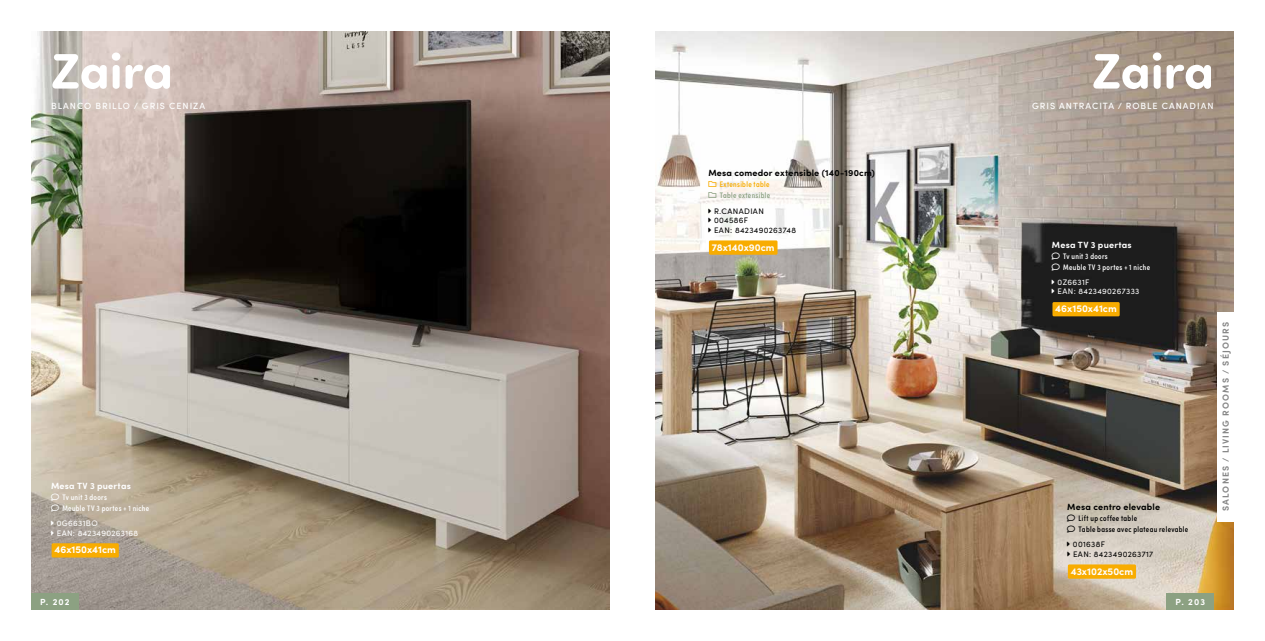
<style>
.page{position:relative;width:1265px;height:641px;background:#fff}
.page>*{position:absolute;margin:0;border:0;box-sizing:border-box;transform-origin:0 0}
.t1{font:700 50px "Sofia Pro Soft";letter-spacing:-.005em;color:#fff}
.t2{font:700 10px "Sofia Pro";color:#fff}
.t3{font:500 9px "Sofia Pro";letter-spacing:.11em;color:#fff}
.t4{font:700 9px "Sofia Pro";letter-spacing:.02em;color:#000}
.t5{font:700 9px "Sofia Pro";letter-spacing:.02em;color:#fff}
.t6{font:700 8.9px "Sofia Pro";letter-spacing:.13em;color:#878787}
.t7{font:700 8.9px "Sofia Pro";letter-spacing:.12em;color:#fff}
.t8{font:500 8px/11px "Sofia Pro Condensed";letter-spacing:.045em;color:#fff}
.t9{font:8px/9.6px "Sofia Pro";letter-spacing:.04em;color:#000}
.t10{font:8px/9.6px "Sofia Pro";letter-spacing:.04em;color:#fff}
.t11{font:500 8px/11px "Sofia Pro Condensed";letter-spacing:.045em;color:#000}
.t12{font:500 8px "Sofia Pro Condensed";letter-spacing:.045em;color:#f8ac00}
.t13{font:500 8px "Sofia Pro Condensed";letter-spacing:.045em;color:#8ca182}
</style>
<div class="page">
<img style="left:31px;top:31px;width:578px;height:578px">
<div style="left:52px;top:543px;width:67px;height:14px;background:#f8ac00"></div>
<img style="left:655px;top:31px;width:578px;height:578px">
<div style="left:1052px;top:302px;width:67px;height:14px;background:#f8ac00"></div>
<div style="left:709px;top:240px;width:68px;height:15px;background:#f8ac00"></div>
<div style="left:1067px;top:564px;width:68px;height:14px;background:#f8ac00"></div>
<div style="left:1166px;top:593px;width:47px;height:16px;background:#8ca182"></div>
<div style="left:31px;top:593px;width:47px;height:16px;background:#8ca182"></div>
<div style="left:1217px;top:312px;width:16px;height:209px;background:#fff"></div>
<svg style="left:51px;top:493px;width:8px;height:18px"></svg>
<svg style="left:51px;top:520px;width:3px;height:15px"></svg>
<svg style="left:1051px;top:252px;width:8px;height:18px"></svg>
<svg style="left:1051px;top:279px;width:3px;height:15px"></svg>
<svg style="left:708px;top:181px;width:8px;height:17px"></svg>
<svg style="left:708px;top:208px;width:3px;height:24px"></svg>
<svg style="left:1067px;top:514px;width:8px;height:18px"></svg>
<svg style="left:1067px;top:541px;width:2px;height:15px"></svg>
<h1 class="t1" style="left:51px;top:35px;width:123px">Zaira</h1>
<p class="t3" style="left:51px;top:99px;width:155px">BLANCO BRILLO / GRIS CENIZA</p>
<p class="t5" style="left:51px;top:478px;width:81px">Mesa TV 3 puertas</p>
<p class="t8" style="left:62px;top:491px;width:88px">Tv unit 3 doors<br>Meuble TV 3 portes + 1 niche</p>
<p class="t10" style="left:57px;top:518px;width:83px">0G6631BO<br>EAN: 8423490263168</p>
<p class="t2" style="left:54px;top:542px;width:63px">46x150x41cm</p>
<p class="t4" style="left:708px;top:166px;width:168px">Mesa comedor extensible (140-190cm)</p>
<p class="t12" style="left:719px;top:179px;width:51px">Extensible table</p>
<p class="t13" style="left:719px;top:190px;width:52px">Table extensible</p>
<p class="t9" style="left:714px;top:205px;width:83px">R.CANADIAN<br>004586F<br>EAN: 8423490263748</p>
<p class="t2" style="left:711px;top:239px;width:64px">78x140x90cm</p>
<h1 class="t1" style="left:1091px;top:35px;width:123px">Zaira</h1>
<p class="t3" style="left:1031px;top:99px;width:183px">GRIS ANTRACITA / ROBLE CANADIAN</p>
<p class="t5" style="left:1051px;top:237px;width:81px">Mesa TV 3 puertas</p>
<p class="t8" style="left:1063px;top:250px;width:88px">Tv unit 3 doors<br>Meuble TV 3 portes + 1 niche</p>
<p class="t10" style="left:1057px;top:277px;width:83px">0Z6631F<br>EAN: 8423490267333</p>
<p class="t2" style="left:1055px;top:301px;width:63px">46x150x41cm</p>
<p class="t4" style="left:1067px;top:500px;width:94px">Mesa centro elevable</p>
<p class="t11" style="left:1078px;top:512px;width:111px">Lift up coffee table<br>Table basse avec plateau relevable</p>
<p class="t9" style="left:1072px;top:539px;width:82px">001638F<br>EAN: 8423490263717</p>
<p class="t2" style="left:1070px;top:563px;width:64px">43x102x50cm</p>
<p class="t6" style="left:1218px;top:511px;width:190px;rotate:-90deg">SALONES / LIVING ROOMS / SÉJOURS</p>
<p class="t7" style="left:40px;top:594px;width:31px">P. 202</p>
<p class="t7" style="left:1175px;top:594px;width:31px">P. 203</p>
</div>
